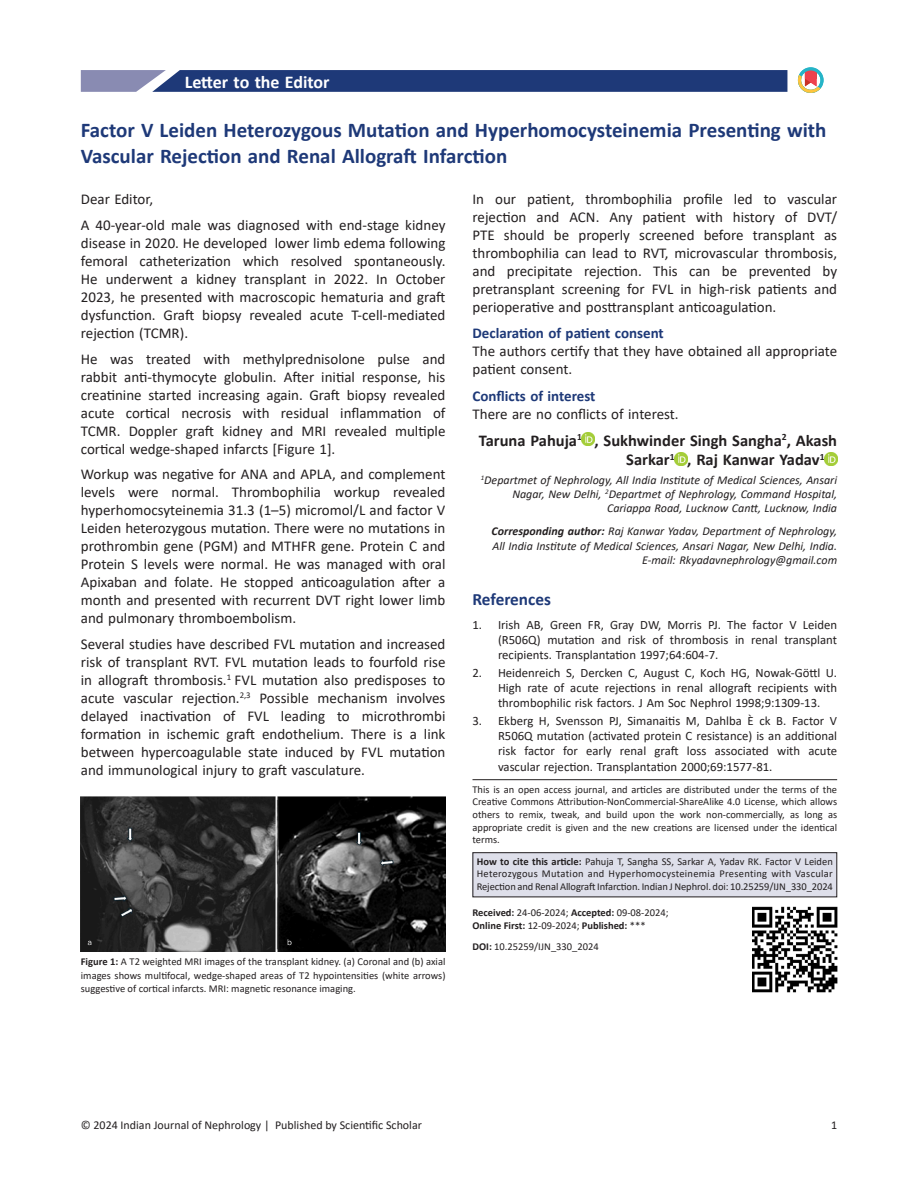
<style>
.page{position:relative;width:918px;height:1188px;background:#fff}
.page>*{position:absolute;margin:0;border:0;box-sizing:border-box;transform-origin:0 0}
.title-text{font:700 21px/25.2px "Calibri";color:#1e3978}
.suptit{font:700 18px "Calibri";color:#fff}
.bib-title{font:700 17.25px "Calibri";color:#1e3978}
.aut-grp{font:700 16.5px/19.5px "Calibri";color:#231f20}
.para{font:15px/18px "Calibri";color:#231f20;text-align:justify}
.para_first{font:15px/18px "Calibri";color:#231f20;text-align:justify}
.para_last{font:15px/18px "Calibri";color:#231f20;text-align:justify}
.para_first_last{font:15px/18px "Calibri";color:#231f20}
.Head-B{font:700 15px "Calibri";color:#1e3978}
.aut-aff_first_last{font:15px "Calibri";color:#231f20}
.bib-normal{font:12.75px/15.3px "Calibri";color:#231f20;text-align:justify}
.aut-aff_first_last-2{font:italic 12px/14.4px "Calibri";color:#231f20;text-align:right}
.t1{font:12px "Calibri";color:#231f20}
.licence_para_first{font:10.5px/12.6px "Calibri";color:#231f20;text-align:justify}
.citation_para1{font:10.5px/12.6px "Calibri";letter-spacing:-.01em;color:#231f20;text-align:justify}
.float_figure_figure{font:10.5px/13.6px "Calibri";color:#231f20;text-align:justify}
.received_date_L{font:10.5px "Calibri";color:#231f20}
.epub_date_L{font:700 10.5px "Calibri";color:#231f20}
.doi_para_L{font:10.5px "Calibri";color:#231f20}
.s1{font-weight:700}
.s2{font-weight:400}
</style>
<div class="page">
<svg style="left:81px;top:70px;width:706px;height:22px;background:#2f4781"></svg>
<hr style="left:472px;top:779px;width:365px;height:1px;background:#231f20">
<div style="left:472px;top:853px;width:365px;height:44px;background:#dedfea"></div>
<div style="left:472px;top:852px;width:365px;height:45px;border:1px solid #231f20"></div>
<svg style="left:582px;top:433px;width:13px;height:13px"></svg>
<svg style="left:675px;top:452px;width:12px;height:13px"></svg>
<svg style="left:825px;top:452px;width:12px;height:13px"></svg>
<svg style="left:798px;top:67px;width:25px;height:26px"></svg>
<img style="left:752px;top:907px;width:85px;height:85px">
<img style="left:81px;top:796px;width:365px;height:156px">
<p class="suptit" style="left:185px;top:69px;width:146px">Letter to the Editor</p>
<p class="title-text" style="left:81px;top:118px;width:747px">Factor V Leiden Heterozygous Mutation and Hyperhomocysteinemia Presenting with<br>Vascular Rejection and Renal Allograft Infarction</p>
<p class="para_last" style="left:472px;top:189px;width:366px">In our patient, thrombophilia profile led to vascular rejection and ACN. Any patient with history of DVT/ PTE should be properly screened before transplant as thrombophilia can lead to RVT, microvascular thrombosis, and precipitate rejection. This can be prevented by pretransplant screening for FVL in high-risk patients and perioperative and posttransplant anticoagulation.</p>
<p class="Head-B" style="left:472px;top:322px;width:193px">Declaration of patient consent</p>
<p class="para_first_last" style="left:472px;top:342px;width:366px">The authors certify that they have obtained all appropriate patient consent.</p>
<p class="Head-B" style="left:472px;top:385px;width:124px">Conflicts of interest</p>
<p class="para_first" style="left:472px;top:404px;width:208px">There are no conflicts of interest.</p>
<p class="aut-grp" style="left:626px;top:430px;width:212px;text-indent:-147px">Taruna Pahuja<sup>1</sup> , Sukhwinder Singh Sangha<sup>2</sup>, Akash<br>Sarkar<sup>1</sup> , Raj Kanwar Yadav<sup>1</sup></p>
<p class="aut-aff_first_last-2" style="left:481px;top:472px;width:358px"><sup>1</sup>Departmet of Nephrology, All India Institute of Medical Sciences, Ansari<br>Nagar, New Delhi, <sup>2</sup>Departmet of Nephrology, Command Hospital,<br>Cariappa Road, Lucknow Cantt, Lucknow, India</p>
<p class="aut-aff_first_last-2" style="left:492px;top:524px;width:347px"><span class="s1">Corresponding author:</span> Raj Kanwar Yadav, Department of Nephrology,<br>All India Institute of Medical Sciences, Ansari Nagar, New Delhi, India.<br>E-mail: Rkyadavnephrology@gmail.com</p>
<p class="bib-title" style="left:473px;top:587px;width:80px">References</p>
<p class="bib-normal" style="left:498px;top:616px;width:341px;text-indent:-26px">1. Irish AB, Green FR, Gray DW, Morris PJ. The factor V Leiden (R506Q) mutation and risk of thrombosis in renal transplant recipients. Transplantation 1997;64:604-7.</p>
<p class="bib-normal" style="left:498px;top:664px;width:341px;text-indent:-26px">2. Heidenreich S, Dercken C, August C, Koch HG, Nowak-Göttl U.<br>High rate of acute rejections in renal allograft recipients with thrombophilic risk factors. J Am Soc Nephrol 1998;9:1309-13.</p>
<p class="bib-normal" style="left:498px;top:712px;width:341px;text-indent:-26px">3. Ekberg H, Svensson PJ, Simanaitis M, Dahlba È ck B. Factor V R506Q mutation (activated protein C resistance) is an additional risk factor for early renal graft loss associated with acute vascular rejection. Transplantation 2000;69:1577-81.</p>
<p class="licence_para_first" style="left:473px;top:783px;width:366px">This is an open access journal, and articles are distributed under the terms of the Creative Commons Attribution‑NonCommercial‑ShareAlike 4.0 License, which allows others to remix, tweak, and build upon the work non‑commercially, as long as appropriate credit is given and the new creations are licensed under the identical terms.</p>
<p class="citation_para1" style="left:477px;top:855px;width:358px"><span class="s1">How to cite this article:</span> Pahuja T, Sangha SS, Sarkar A, Yadav RK. Factor V Leiden Heterozygous Mutation and Hyperhomocysteinemia Presenting with Vascular Rejection and Renal Allograft Infarction. Indian J Nephrol. doi: 10.25259/IJN_330_2024</p>
<p class="received_date_L" style="left:473px;top:905px;width:198px"><span class="s1">Received:</span> 24-06-2024; <span class="s1">Accepted:</span> 09-08-2024;</p>
<p class="epub_date_L" style="left:473px;top:918px;width:175px">Online First: <span class="s2">12-09-2024;</span> Published: <span class="s2">***</span></p>
<p class="doi_para_L" style="left:473px;top:939px;width:128px"><span class="s1">DOI:</span> 10.25259/IJN_330_2024</p>
<p class="aut-aff_first_last" style="left:81px;top:188px;width:74px">Dear Editor,</p>
<p class="para_first" style="left:81px;top:216px;width:366px">A 40-year-old male was diagnosed with end-stage kidney disease in 2020. He developed lower limb edema following femoral catheterization which resolved spontaneously.<br>He underwent a kidney transplant in 2022. In October 2023, he presented with macroscopic hematuria and graft dysfunction. Graft biopsy revealed acute T-cell-mediated rejection (TCMR).</p>
<p class="para" style="left:81px;top:349px;width:366px">He was treated with methylprednisolone pulse and rabbit anti-thymocyte globulin. After initial response, his creatinine started increasing again. Graft biopsy revealed acute cortical necrosis with residual inflammation of TCMR. Doppler graft kidney and MRI revealed multiple cortical wedge-shaped infarcts [Figure 1].</p>
<p class="para" style="left:81px;top:465px;width:366px">Workup was negative for ANA and APLA, and complement levels were normal. Thrombophilia workup revealed hyperhomocsyteinemia 31.3 (1–5) micromol/L and factor V Leiden heterozygous mutation. There were no mutations in prothrombin gene (PGM) and MTHFR gene. Protein C and Protein S levels were normal. He was managed with oral Apixaban and folate. He stopped anticoagulation after a month and presented with recurrent DVT right lower limb and pulmonary thromboembolism.</p>
<p class="para" style="left:81px;top:634px;width:366px">Several studies have described FVL mutation and increased risk of transplant RVT. FVL mutation leads to fourfold rise in allograft thrombosis.<sup>1</sup> FVL mutation also predisposes to acute vascular rejection.<sup>2,3</sup> Possible mechanism involves delayed inactivation of FVL leading to microthrombi formation in ischemic graft endothelium. There is a link between hypercoagulable state induced by FVL mutation and immunological injury to graft vasculature.</p>
<p class="float_figure_figure" style="left:81px;top:954px;width:366px"><span class="s1">Figure 1:</span> A T2 weighted MRI images of the transplant kidney. (a) Coronal and (b) axial images shows multifocal, wedge-shaped areas of T2 hypointensities (white arrows) suggestive of cortical infarcts. MRI: magnetic resonance imaging.</p>
<p class="t1" style="left:81px;top:1116px;width:343px">© 2024 Indian Journal of Nephrology | Published by Scientific Scholar</p>
<p class="t1" style="left:831px;top:1116px;width:8px">1</p>
</div>
